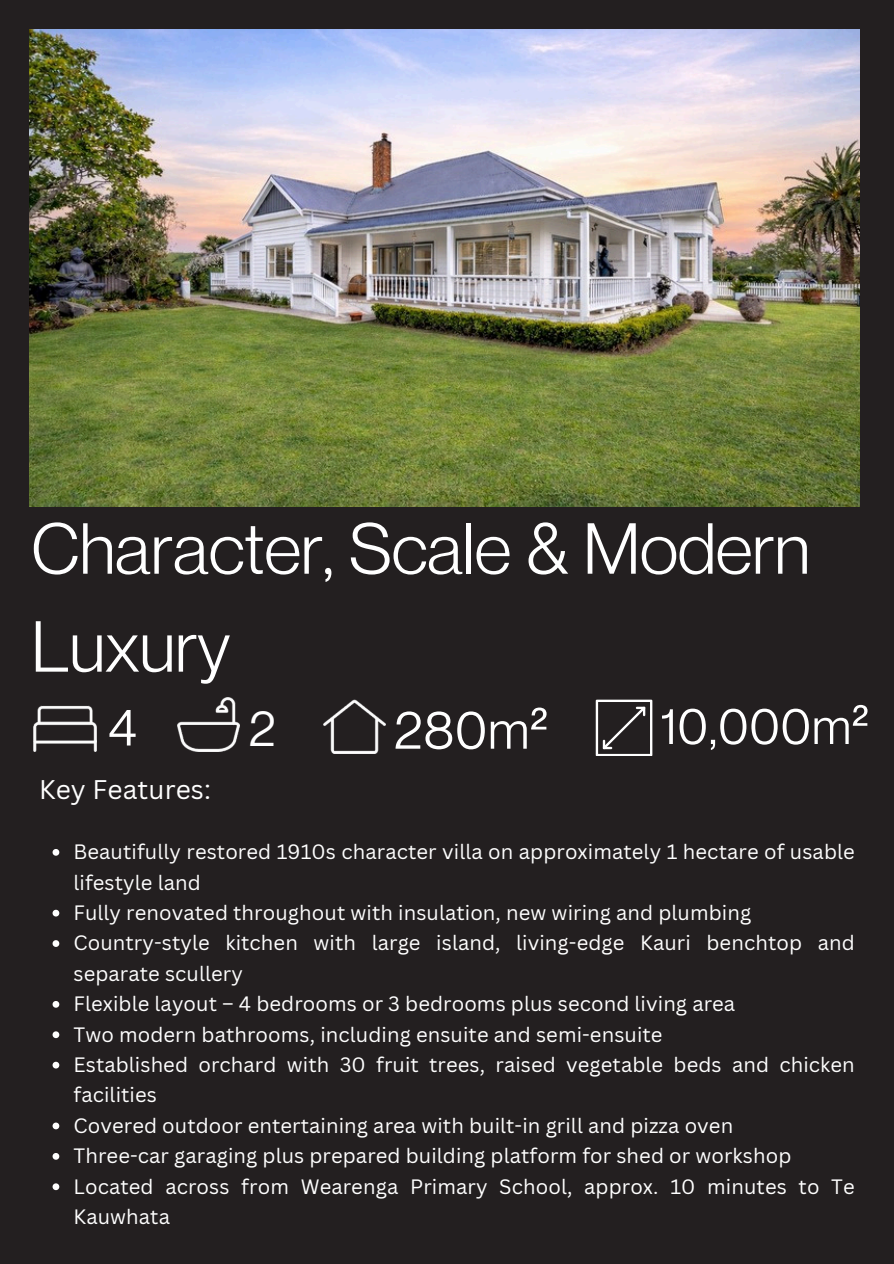
<style>
.page{position:relative;width:894px;height:1264px;background:#fff}
.page>*{position:absolute;margin:0;border:0;box-sizing:border-box;transform-origin:0 0}
.t1{font:70.5px/97.9px "Neue Montreal";color:#fff}
.t2{font:52.8px "PP Neue Montreal";letter-spacing:.005em;color:#fff}
.t3{font:51.45px "PP Neue Montreal";color:#fff}
.t4{font:50.25px "PP Neue Montreal";letter-spacing:.005em;color:#fff}
.t5{font:49.65px "PP Neue Montreal";color:#fff}
.t6{font:26.25px "Canva Sans";letter-spacing:.005em;color:#fff}
.t7{font:20.25px/30.5px "Canva Sans";letter-spacing:.005em;color:#fff}
</style>
<div class="page">
<div style="left:0;top:0;width:893px;height:1263px;background:#231f20"></div>
<img style="left:34px;top:705px;width:63px;height:46px">
<img style="left:177px;top:697px;width:62px;height:54px">
<img style="left:323px;top:699px;width:62px;height:54px">
<svg style="left:595px;top:699px;width:57px;height:57px"></svg>
<img style="left:29px;top:30px;width:830px;height:476px">
<svg style="left:53px;top:849px;width:6px;height:6px"></svg>
<svg style="left:53px;top:909px;width:6px;height:7px"></svg>
<svg style="left:53px;top:940px;width:6px;height:6px"></svg>
<svg style="left:53px;top:1001px;width:6px;height:6px"></svg>
<svg style="left:53px;top:1031px;width:6px;height:7px"></svg>
<svg style="left:53px;top:1061px;width:6px;height:7px"></svg>
<svg style="left:53px;top:1122px;width:6px;height:7px"></svg>
<svg style="left:53px;top:1153px;width:6px;height:6px"></svg>
<svg style="left:53px;top:1183px;width:6px;height:7px"></svg>
<h1 class="t1" style="left:31px;top:498px;width:779px">Character, Scale &amp; Modern<br>Luxury</h1>
<h3 class="t3" style="left:108px;top:696px;width:30px">4</h3>
<h3 class="t5" style="left:248px;top:698px;width:29px">2</h3>
<h2 class="t2" style="left:394px;top:698px;width:155px">280m²</h2>
<h3 class="t4" style="left:661px;top:696px;width:209px">10,000m²</h3>
<p class="t6" style="left:39px;top:771px;width:173px">Key Features:</p>
<p class="t7" style="left:73px;top:836px;width:782px">Beautifully restored 1910s character villa on approximately 1 hectare of usable lifestyle land<br>Fully renovated throughout with insulation, new wiring and plumbing Country-style kitchen with large island, living-edge Kauri benchtop and separate scullery<br>Flexible layout – 4 bedrooms or 3 bedrooms plus second living area<br>Two modern bathrooms, including ensuite and semi-ensuite<br>Established orchard with 30 fruit trees, raised vegetable beds and chicken facilities<br>Covered outdoor entertaining area with built-in grill and pizza oven<br>Three-car garaging plus prepared building platform for shed or workshop Located across from Wearenga Primary School, approx. 10 minutes to Te Kauwhata</p>
</div>
